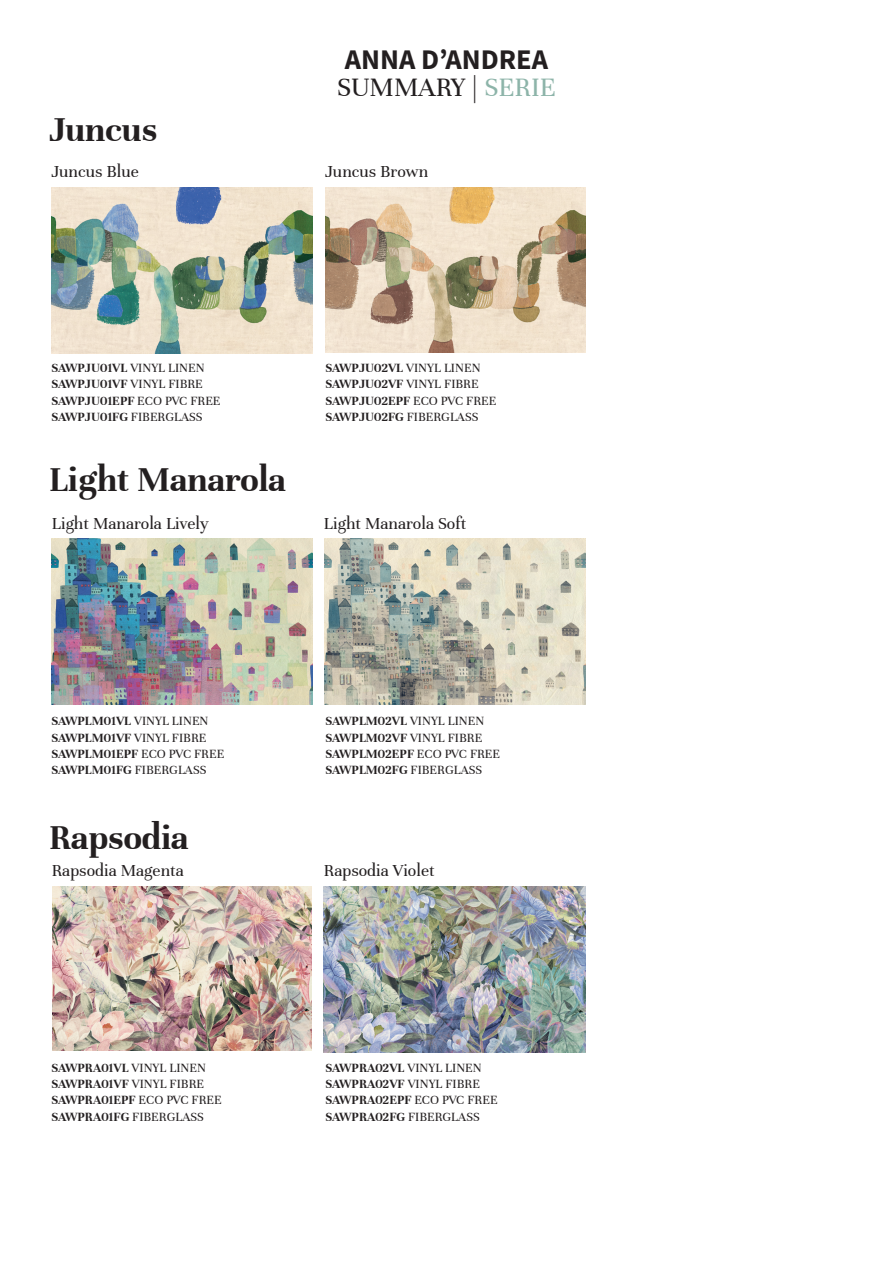
<style>
.page{position:relative;width:893px;height:1263px;background:#fff}
.page>*{position:absolute;margin:0;border:0;box-sizing:border-box;transform-origin:0 0}
.t1{font:700 37.35px "Unna";color:#231f20}
.t2{font:28.5px "Unna";color:#231f20}
.t3{font:700 28.5px "Source Sans Pro";color:#231f20}
.t4{font:18px "Unna";color:#231f20}
.t5{font:700 13.5px "Unna";color:#231f20}
.s1{color:#8db4a9}
.s2{font-weight:400}
</style>
<div class="page">
<img style="left:51px;top:538px;width:262px;height:166px">
<img style="left:325px;top:188px;width:260px;height:165px">
<img style="left:324px;top:538px;width:262px;height:166px">
<img style="left:51px;top:188px;width:262px;height:166px">
<img style="left:52px;top:886px;width:259px;height:165px">
<img style="left:324px;top:886px;width:261px;height:166px">
<p class="t1" style="left:49px;top:108px;width:110px">Juncus</p>
<p class="t3" style="left:345px;top:40px;width:205px">ANNA D’ANDREA</p>
<p class="t2" style="left:337px;top:71px;width:220px">SUMMARY | <span class="s1">SERIE</span></p>
<p class="t4" style="left:51px;top:161px;width:89px">Juncus Blue</p>
<p class="t4" style="left:325px;top:161px;width:104px">Juncus Brown</p>
<p class="t5" style="left:51px;top:360px;width:155px">SAWPJU01VL <span class="s2">VINYL LINEN</span></p>
<p class="t5" style="left:51px;top:376px;width:153px">SAWPJU01VF <span class="s2">VINYL FIBRE</span></p>
<p class="t5" style="left:51px;top:393px;width:171px">SAWPJU01EPF <span class="s2">ECO PVC FREE</span></p>
<p class="t5" style="left:51px;top:409px;width:153px">SAWPJU01FG <span class="s2">FIBERGLASS</span></p>
<p class="t1" style="left:49px;top:458px;width:239px">Light Manarola</p>
<p class="t5" style="left:325px;top:360px;width:157px">SAWPJU02VL <span class="s2">VINYL LINEN</span></p>
<p class="t5" style="left:325px;top:376px;width:155px">SAWPJU02VF <span class="s2">VINYL FIBRE</span></p>
<p class="t5" style="left:325px;top:393px;width:172px">SAWPJU02EPF <span class="s2">ECO PVC FREE</span></p>
<p class="t5" style="left:325px;top:409px;width:154px">SAWPJU02FG <span class="s2">FIBERGLASS</span></p>
<p class="t4" style="left:52px;top:514px;width:158px">Light Manarola Lively</p>
<p class="t4" style="left:324px;top:514px;width:144px">Light Manarola Soft</p>
<p class="t5" style="left:51px;top:713px;width:159px">SAWPLM01VL <span class="s2">VINYL LINEN</span></p>
<p class="t5" style="left:51px;top:730px;width:156px">SAWPLM01VF <span class="s2">VINYL FIBRE</span></p>
<p class="t5" style="left:51px;top:746px;width:174px">SAWPLM01EPF <span class="s2">ECO PVC FREE</span></p>
<p class="t5" style="left:51px;top:762px;width:156px">SAWPLM01FG <span class="s2">FIBERGLASS</span></p>
<p class="t1" style="left:49px;top:816px;width:141px">Rapsodia</p>
<p class="t5" style="left:325px;top:713px;width:160px">SAWPLM02VL <span class="s2">VINYL LINEN</span></p>
<p class="t5" style="left:325px;top:730px;width:158px">SAWPLM02VF <span class="s2">VINYL FIBRE</span></p>
<p class="t5" style="left:325px;top:746px;width:176px">SAWPLM02EPF <span class="s2">ECO PVC FREE</span></p>
<p class="t5" style="left:325px;top:762px;width:158px">SAWPLM02FG <span class="s2">FIBERGLASS</span></p>
<p class="t4" style="left:52px;top:860px;width:134px">Rapsodia Magenta</p>
<p class="t4" style="left:324px;top:860px;width:112px">Rapsodia Violet</p>
<p class="t5" style="left:51px;top:1060px;width:156px">SAWPRA01VL <span class="s2">VINYL LINEN</span></p>
<p class="t5" style="left:51px;top:1076px;width:154px">SAWPRA01VF <span class="s2">VINYL FIBRE</span></p>
<p class="t5" style="left:51px;top:1092px;width:172px">SAWPRA01EPF <span class="s2">ECO PVC FREE</span></p>
<p class="t5" style="left:51px;top:1109px;width:154px">SAWPRA01FG <span class="s2">FIBERGLASS</span></p>
<p class="t5" style="left:325px;top:1060px;width:158px">SAWPRA02VL <span class="s2">VINYL LINEN</span></p>
<p class="t5" style="left:325px;top:1076px;width:156px">SAWPRA02VF <span class="s2">VINYL FIBRE</span></p>
<p class="t5" style="left:325px;top:1092px;width:174px">SAWPRA02EPF <span class="s2">ECO PVC FREE</span></p>
<p class="t5" style="left:325px;top:1109px;width:156px">SAWPRA02FG <span class="s2">FIBERGLASS</span></p>
</div>
